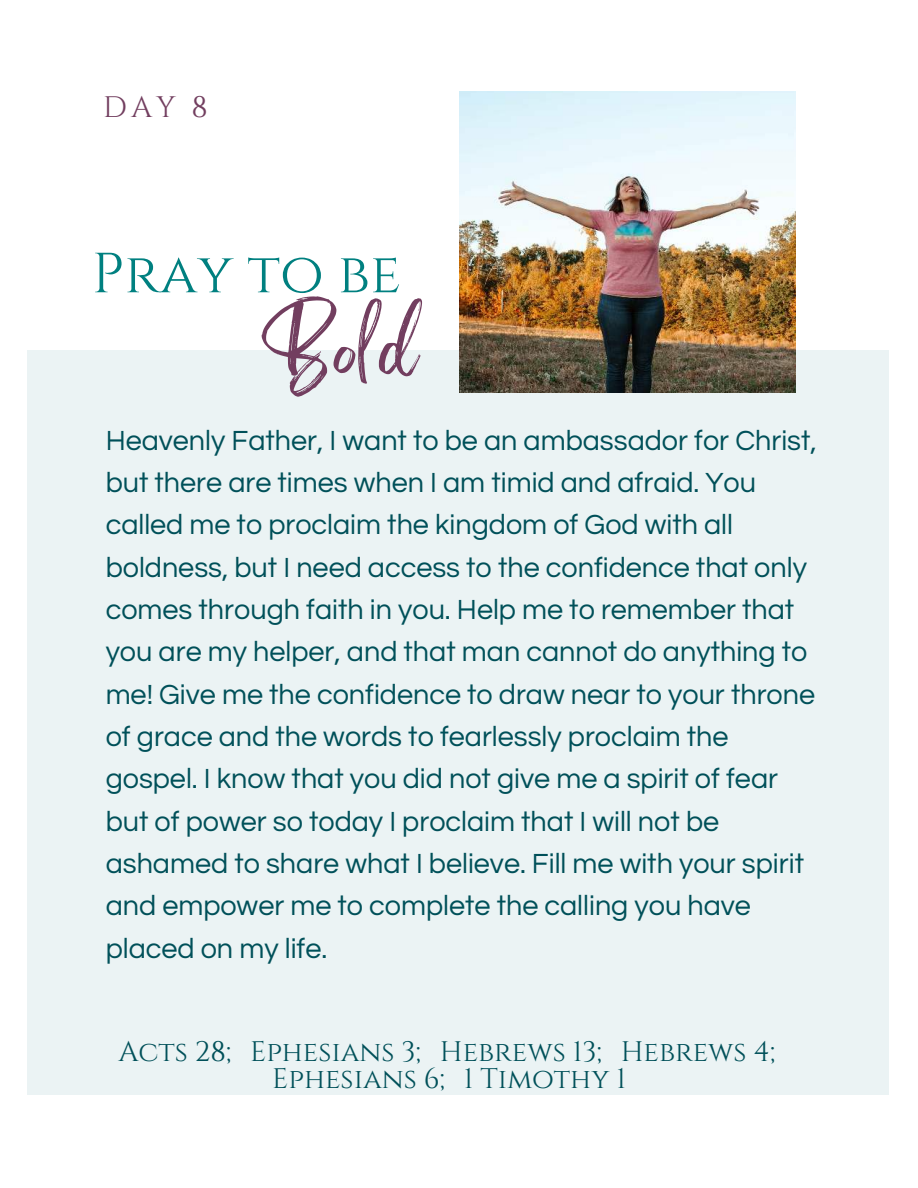
<style>
.page{position:relative;width:918px;height:1188px;background:#fff}
.page>*{position:absolute;margin:0;border:0;box-sizing:border-box;transform-origin:0 0}
.t1{font:63.45px "Brightwall";color:#723e5f}
.t2{font:56.4px "Cinzel";color:#008080}
.t3{font:29.55px "Cinzel";color:#723e5f}
.t4{font:28.8px/42.3px "Questrial";color:#005059}
.t5{font:28.2px/27.5px "Cinzel";color:#005059;text-align:center}
</style>
<div class="page">
<div style="left:28px;top:350px;width:861px;height:745px;background:#ebf3f4"></div>
<img style="left:459px;top:92px;width:336px;height:300px">
<p class="t3" style="left:103px;top:90px;width:106px">DAY 8</p>
<h2 class="t2" style="left:92px;top:241px;width:311px">Pray to be</h2>
<h1 class="t1" style="left:261px;top:327px;width:159px">Bold</h1>
<p class="t4" style="left:106px;top:420px;width:713px">Heavenly Father, I want to be an ambassador for Christ, but there are times when I am timid and afraid. You called me to proclaim the kingdom of God with all boldness, but I need access to the confidence that only comes through faith in you. Help me to remember that you are my helper, and that man cannot do anything to me! Give me the confidence to draw near to your throne of grace and the words to fearlessly proclaim the gospel. I know that you did not give me a spirit of fear but of power so today I proclaim that I will not be ashamed to share what I believe. Fill me with your spirit and empower me to complete the calling you have placed on my life.</p>
<p class="t5" style="left:119px;top:1037px;width:670px">Acts 28; Ephesians 3; Hebrews 13; Hebrews 4;<br>Ephesians 6; 1 Timothy 1</p>
</div>
